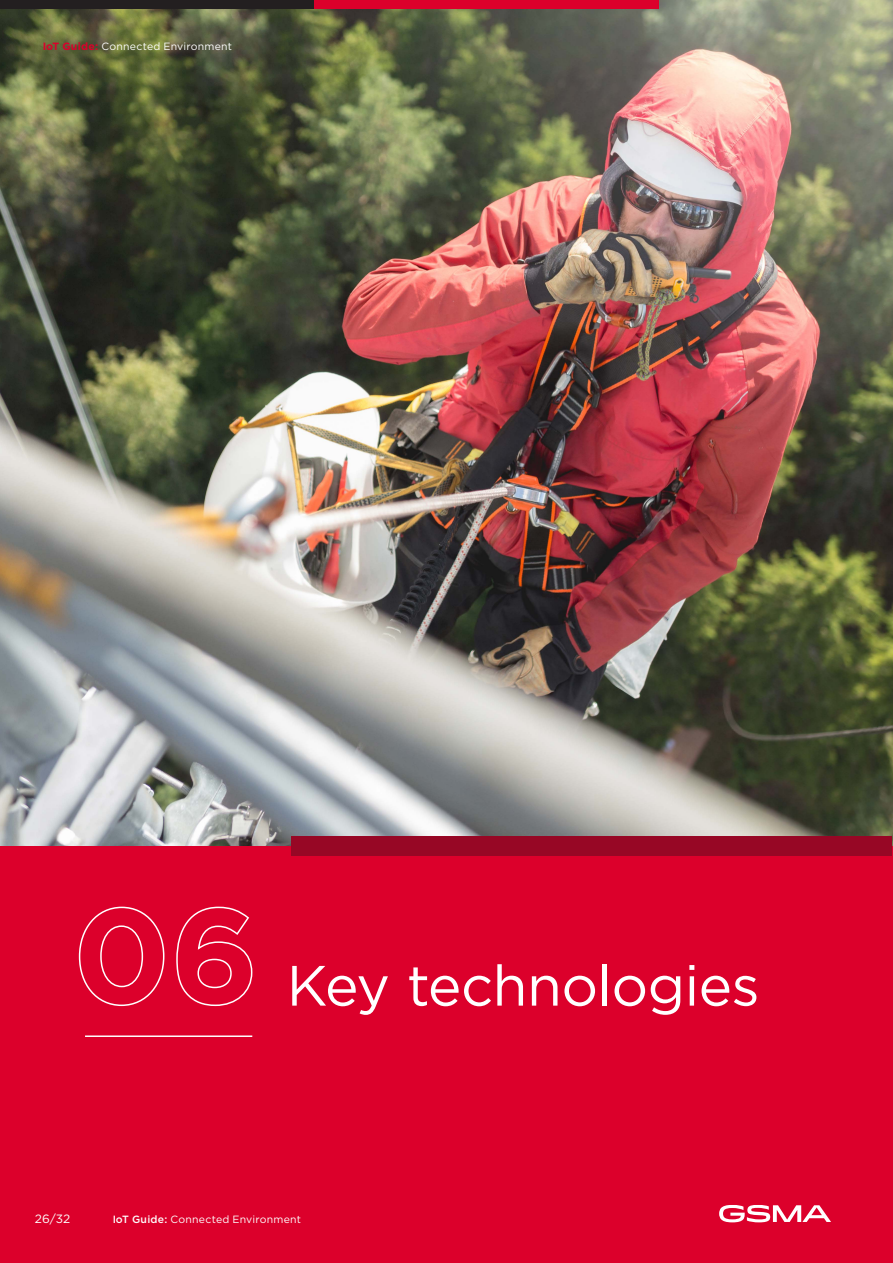
<style>
.page{position:relative;width:893px;height:1263px;background:#fff}
.page>*{position:absolute;margin:0;border:0;box-sizing:border-box;transform-origin:0 0}
.t1{font:56.7px "Gotham";letter-spacing:-.015em;color:#fff}
.t2{font:12px "Gotham";color:#fff}
.t3{font:10.5px "Gotham";letter-spacing:.025em;color:#fff}
.s1{font-weight:700;color:#dc002b}
.s2{font-weight:500}
</style>
<div class="page">
<img style="left:0;top:0;width:892px;height:847px">
<div style="left:0;top:847px;width:892px;height:416px;background:#dc002b"></div>
<div style="left:292px;top:836px;width:600px;height:20px;background:#970725"></div>
<svg style="left:78px;top:906px;width:175px;height:101px"></svg>
<hr style="left:85px;top:1035px;width:167px;height:2px;background:#fff">
<svg style="left:719px;top:1205px;width:112px;height:17px"></svg>
<div style="left:0;top:0;width:315px;height:9px;background:#231f20"></div>
<div style="left:315px;top:0;width:344px;height:9px;background:#dc002b"></div>
<p class="t3" style="left:42px;top:40px;width:191px"><span class="s1">IoT Guide:</span> Connected Environment</p>
<h1 class="t1" style="left:287px;top:949px;width:475px">Key technologies</h1>
<p class="t2" style="left:35px;top:1211px;width:37px">26/32</p>
<p class="t3" style="left:112px;top:1212px;width:190px"><span class="s2">IoT Guide:</span> Connected Environment</p>
</div>
